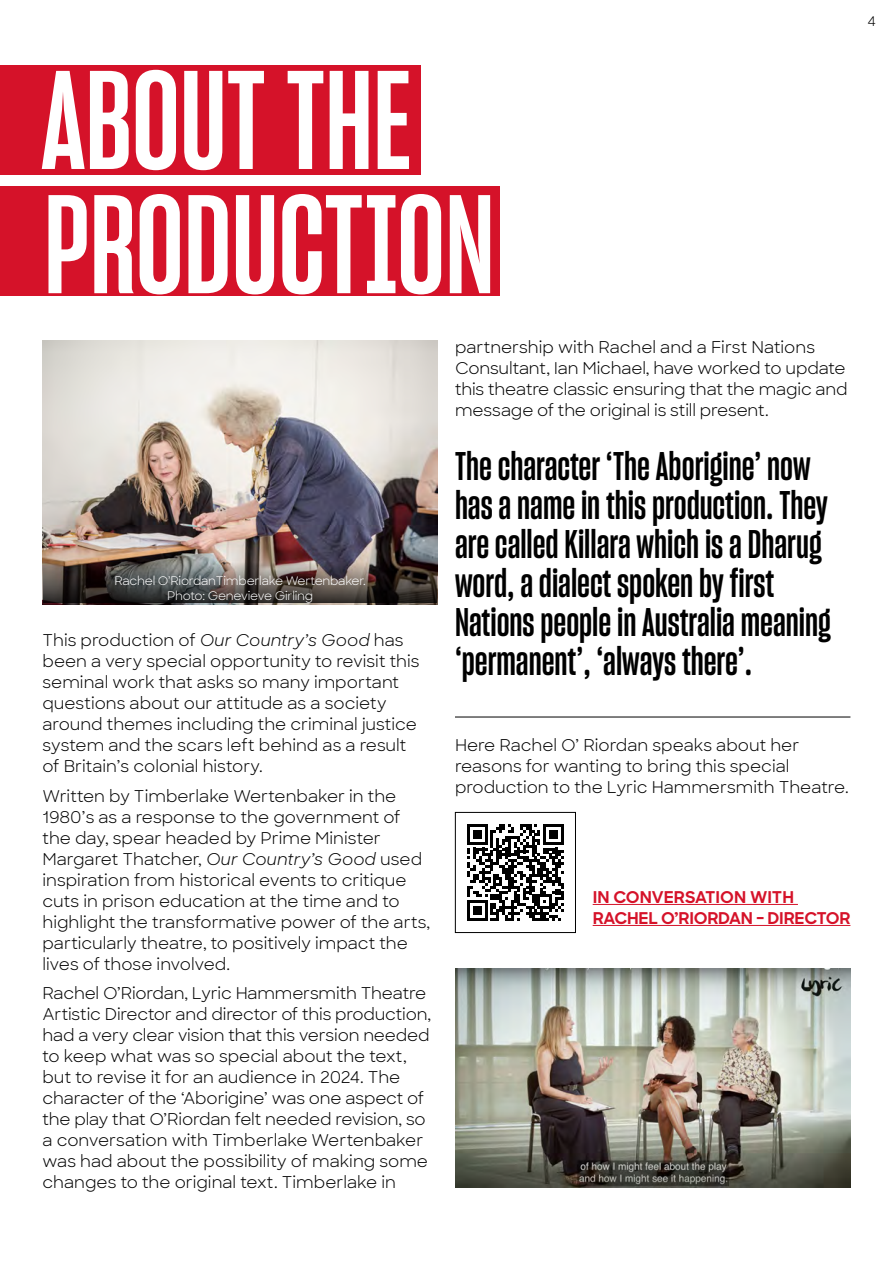
<style>
.page{position:relative;width:893px;height:1263px;background:#fff}
.page>*{position:absolute;margin:0;border:0;box-sizing:border-box;transform-origin:0 0}
.t1{font:136.8px "Sharp Grotesk Sm Bold 12";color:#fff}
.t2{font:39px/39px "Sharp Grotesk Sm Bold 12";color:#000}
.t3{font:16.5px/21px "Sharp Sans";color:#000}
.t4{font:700 16.5px/21px "Sharp Sans";letter-spacing:-.015em;color:#d51229}
.t5{font:13.5px "Sharp Sans";color:#000}
.t6{font:12px/15px "Sharp Sans";letter-spacing:-.02em;color:#fff;text-align:center}
.s1{font-style:italic}
</style>
<div class="page">
<hr style="left:455px;top:717px;width:395px;height:1px;background:#000">
<hr style="left:593px;top:904px;width:205px;height:1px;background:#d51229">
<hr style="left:593px;top:925px;width:257px;height:1px;background:#d51229">
<div style="left:0;top:187px;width:499px;height:109px;background:#d51229"></div>
<div style="left:0;top:66px;width:421px;height:109px;background:#d51229"></div>
<img style="left:43px;top:340px;width:395px;height:264px">
<img style="left:43px;top:541px;width:394px;height:62px">
<svg style="left:467px;top:824px;width:97px;height:97px"></svg>
<div style="left:455px;top:812px;width:121px;height:121px;border:1px solid #000"></div>
<img style="left:455px;top:968px;width:395px;height:219px">
<h1 class="t1" style="left:41px;top:34px;width:372px">ABOUT THE</h1>
<h1 class="t1" style="left:44px;top:158px;width:452px">PRODUCTION</h1>
<p class="t6" style="left:115px;top:572px;width:253px">Rachel O’RiordanTimberlake Wertenbaker.<br>Photo: Genevieve Girling</p>
<p class="t3" style="left:43px;top:629px;width:378px">This production of <span class="s1">Our Country’s Good</span> has been a very special opportunity to revisit this seminal work that asks so many important questions about our attitude as a society around themes including the criminal justice system and the scars left behind as a result of Britain’s colonial history.</p>
<p class="t3" style="left:43px;top:784px;width:389px">Written by Timberlake Wertenbaker in the 1980’s as a response to the government of the day, spear headed by Prime Minister Margaret Thatcher, <span class="s1">Our Country’s Good</span> used inspiration from historical events to critique cuts in prison education at the time and to highlight the transformative power of the arts, particularly theatre, to positively impact the lives of those involved.</p>
<p class="t3" style="left:43px;top:982px;width:390px">Rachel O’Riordan, Lyric Hammersmith Theatre Artistic Director and director of this production, had a very clear vision that this version needed to keep what was so special about the text, but to revise it for an audience in 2024. The character of the ‘Aborigine’ was one aspect of the play that O’Riordan felt needed revision, so a conversation with Timberlake Wertenbaker was had about the possibility of making some changes to the original text. Timberlake in</p>
<p class="t3" style="left:455px;top:335px;width:394px">partnership with Rachel and a First Nations Consultant, Ian Michael, have worked to update this theatre classic ensuring that the magic and message of the original is still present.</p>
<h2 class="t2" style="left:455px;top:446px;width:377px">The character ‘The Aborigine’ now has a name in this production. They are called Killara which is a Dharug word, a dialect spoken by first Nations people in Australia meaning ‘permanent’, ‘always there’.</h2>
<p class="t3" style="left:455px;top:734px;width:395px">Here Rachel O’ Riordan speaks about her reasons for wanting to bring this special production to the Lyric Hammersmith Theatre.</p>
<p class="t4" style="left:593px;top:886px;width:259px">IN CONVERSATION WITH<br>RACHEL O’RIORDAN – DIRECTOR</p>
<p class="t5" style="left:868px;top:11px;width:10px">4</p>
</div>
